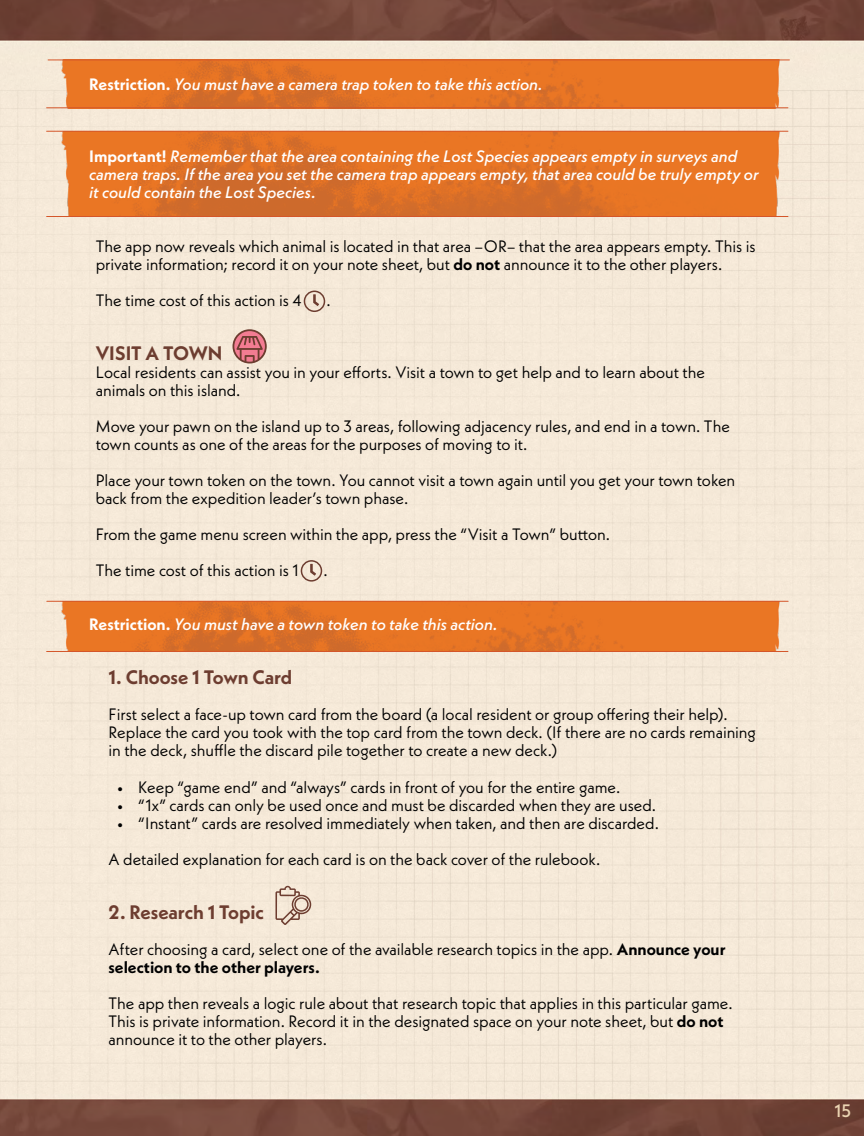
<style>
.page{position:relative;width:864px;height:1136px;background:#fff}
.page>*{position:absolute;margin:0;border:0;box-sizing:border-box;transform-origin:0 0}
.t1{font:700 19.5px "Neue Kabel";letter-spacing:-.005em;color:#6d3d30}
.t2{font:500 18px "Neue Kabel";color:#ebd4b2}
.t3{font:16.5px/18px "Neue Kabel";letter-spacing:-.005em;color:#000}
.t4{font:italic 500 16.5px/18px "Neue Kabel";color:#fff}
.s1{font-weight:700;font-style:normal}
.s2{font-weight:700}
</style>
<div class="page">
<img style="left:0;top:0;width:863px;height:1135px">
<img style="left:54px;top:131px;width:735px;height:85px">
<img style="left:54px;top:61px;width:735px;height:47px">
<img style="left:54px;top:601px;width:735px;height:50px">
<svg style="left:232px;top:329px;width:34px;height:34px"></svg>
<svg style="left:275px;top:885px;width:36px;height:39px"></svg>
<hr style="left:47px;top:216px;width:740px;height:1px;background:#d4562a">
<svg style="left:313px;top:294px;width:6px;height:12px"></svg>
<div style="left:303px;top:290px;width:22px;height:22px;border:2px solid #6d3d30;border-radius:50%"></div>
<svg style="left:310px;top:564px;width:6px;height:11px"></svg>
<div style="left:300px;top:560px;width:22px;height:21px;border:2px solid #6d3d30;border-radius:50%"></div>
<hr style="left:47px;top:131px;width:740px;height:1px;background:#d4562a">
<hr style="left:47px;top:601px;width:740px;height:1px;background:#d4562a">
<hr style="left:47px;top:651px;width:740px;height:1px;background:#d4562a">
<hr style="left:48px;top:60px;width:741px;height:1px;background:#d4562a">
<hr style="left:47px;top:107px;width:740px;height:1px;background:#d4562a">
<p class="t4" style="left:89px;top:75px;width:455px"><span class="s1">Restriction.</span> You must have a camera trap token to take this action.</p>
<p class="t4" style="left:89px;top:147px;width:670px"><span class="s1">Important!</span> Remember that the area containing the Lost Species appears empty in surveys and camera traps. If the area you set the camera trap appears empty, that area could be truly empty or it could contain the Lost Species.</p>
<p class="t3" style="left:96px;top:237px;width:661px">The app now reveals which animal is located in that area –OR– that the area appears empty. This is private information; record it on your note sheet, but <span class="s2">do not</span> announce it to the other players.</p>
<p class="t3" style="left:96px;top:291px;width:207px">The time cost of this action is 4</p>
<p class="t3" style="left:326px;top:291px;width:6px">.</p>
<p class="t1" style="left:96px;top:341px;width:128px">VISIT A TOWN</p>
<p class="t3" style="left:96px;top:363px;width:610px">Local residents can assist you in your efforts. Visit a town to get help and to learn about the animals on this island.</p>
<p class="t3" style="left:96px;top:417px;width:635px">Move your pawn on the island up to 3 areas, following adjacency rules, and end in a town. The town counts as one of the areas for the purposes of moving to it.</p>
<p class="t3" style="left:96px;top:471px;width:640px">Place your town token on the town. You cannot visit a town again until you get your town token back from the expedition leader’s town phase.</p>
<p class="t3" style="left:96px;top:516px;width:515px;line-height:36px">From the game menu screen within the app, press the “Visit a Town” button.<br>The time cost of this action is 1</p>
<p class="t3" style="left:323px;top:561px;width:6px">.</p>
<p class="t4" style="left:89px;top:615px;width:410px"><span class="s1">Restriction.</span> You must have a town token to take this action.</p>
<p class="t1" style="left:108px;top:665px;width:185px">1. Choose 1 Town Card</p>
<p class="t3" style="left:108px;top:705px;width:648px">First select a face-up town card from the board (a local resident or group offering their help).<br>Replace the card you took with the top card from the town deck. (If there are no cards remaining in the deck, shuffle the discard pile together to create a new deck.)</p>
<p class="t3" style="left:117px;top:777px;width:504px">• Keep “game end” and “always” cards in front of you for the entire game.</p>
<p class="t3" style="left:117px;top:795px;width:540px">• “1x” cards can only be used once and must be discarded when they are used.</p>
<p class="t3" style="left:108px;top:804px;width:551px;line-height:36px;text-indent:9px">• “Instant” cards are resolved immediately when taken, and then are discarded.<br>A detailed explanation for each card is on the back cover of the rulebook.</p>
<p class="t1" style="left:108px;top:899px;width:157px">2. Research 1 Topic</p>
<p class="t3" style="left:108px;top:939px;width:618px">After choosing a card, select one of the available research topics in the app. <span class="s2">Announce your selection to the other players.</span></p>
<p class="t3" style="left:108px;top:993px;width:625px">The app then reveals a logic rule about that research topic that applies in this particular game.<br>This is private information. Record it in the designated space on your note sheet, but <span class="s2">do not </span>announce it to the other players.</p>
<p class="t2" style="left:834px;top:1098px;width:18px">15</p>
</div>
